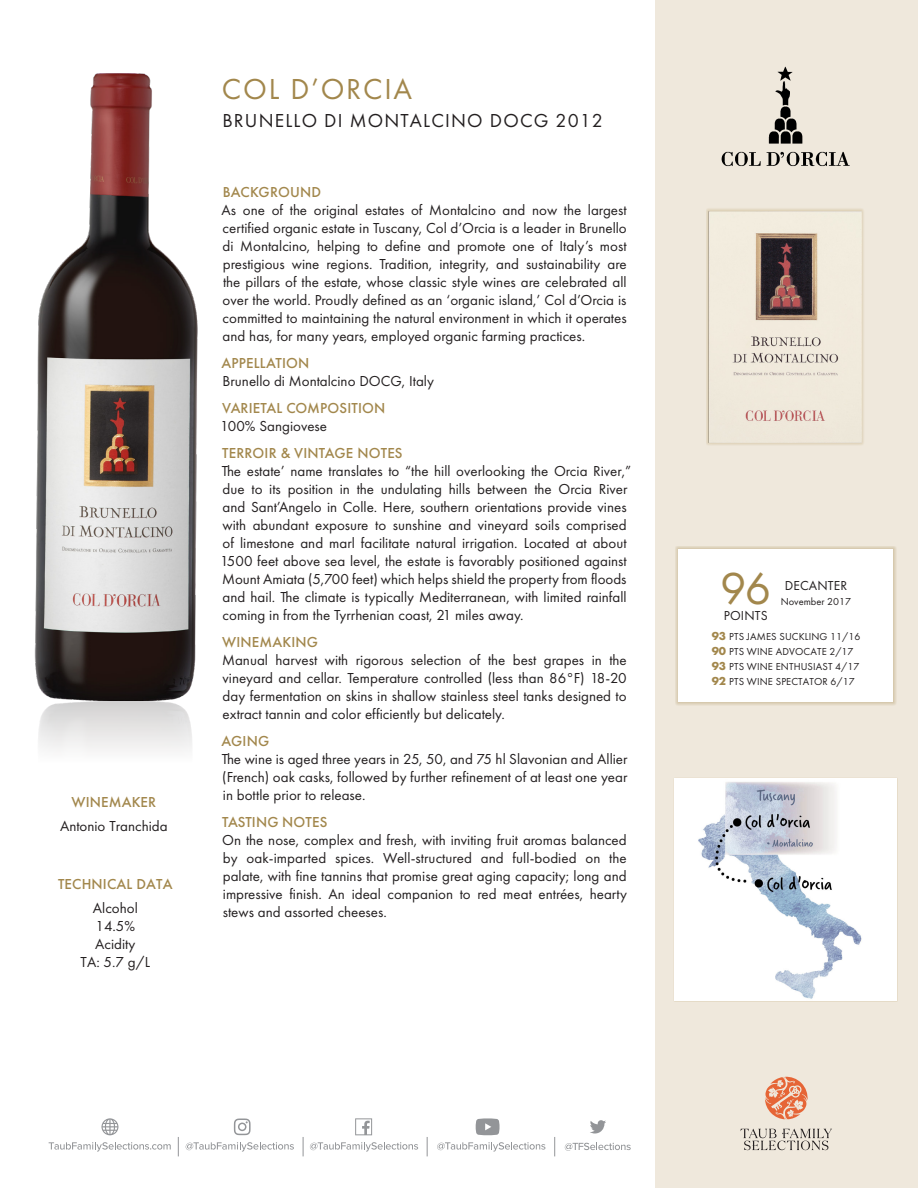
<style>
.page{position:relative;width:918px;height:1188px;background:#fff}
.page>*{position:absolute;margin:0;border:0;box-sizing:border-box;transform-origin:0 0}
.t1{font:46.5px "Futura PT";color:#a2874c}
.t2{font:30px "Futura PT";letter-spacing:.06em;color:#a2874c}
.t3{font:19.5px "Futura PT";letter-spacing:.06em;color:#231f20}
.Para_Body{font:15px/18px "Futura PT";color:#231f20;text-align:justify}
.Para_Head{font:500 15px "Futura PT";letter-spacing:.01em;color:#a2874c}
.t4{font:13.5px "Futura PT";letter-spacing:.01em;color:#231f20}
.t5{font:10.5px "Futura PT";letter-spacing:.01em;color:#231f20}
.s1{font-weight:700;font-size:12px;color:#a2874c}
</style>
<div class="page">
<div style="left:655px;top:0;width:263px;height:1188px;background:#efe8dc"></div>
<div style="left:675px;top:546px;width:221px;height:160px;background:#ddd1ba"></div>
<div style="left:678px;top:549px;width:215px;height:153px;background:#fff"></div>
<img style="left:34px;top:73px;width:164px;height:627px">
<svg style="left:565px;top:1143px;width:66px;height:8px"></svg>
<svg style="left:49px;top:1142px;width:122px;height:10px"></svg>
<svg style="left:186px;top:1142px;width:108px;height:10px"></svg>
<svg style="left:310px;top:1142px;width:108px;height:10px"></svg>
<svg style="left:437px;top:1142px;width:108px;height:10px"></svg>
<svg style="left:554px;top:1137px;width:1px;height:19px"></svg>
<svg style="left:303px;top:1137px;width:1px;height:19px"></svg>
<svg style="left:178px;top:1137px;width:1px;height:19px"></svg>
<svg style="left:355px;top:1118px;width:17px;height:17px"></svg>
<svg style="left:234px;top:1119px;width:17px;height:16px"></svg>
<svg style="left:427px;top:1137px;width:1px;height:19px"></svg>
<svg style="left:590px;top:1120px;width:16px;height:14px"></svg>
<svg style="left:101px;top:1118px;width:17px;height:17px"></svg>
<svg style="left:476px;top:1118px;width:24px;height:17px"></svg>
<svg style="left:740px;top:1129px;width:92px;height:21px"></svg>
<svg style="left:765px;top:1077px;width:43px;height:42px"></svg>
<img style="left:706px;top:208px;width:158px;height:237px">
<img style="left:721px;top:66px;width:129px;height:101px">
<div style="left:673px;top:777px;width:225px;height:225px;background:#fff"></div>
<img style="left:698px;top:782px;width:164px;height:217px">
<p class="Para_Head" style="left:71px;top:793px;width:86px">WINEMAKER</p>
<p class="Para_Body" style="left:60px;top:817px;width:109px">Antonio Tranchida</p>
<p class="Para_Head" style="left:58px;top:875px;width:116px">TECHNICAL DATA</p>
<p class="Para_Body" style="left:93px;top:899px;width:46px">Alcohol</p>
<p class="Para_Body" style="left:96px;top:917px;width:41px">14.5%</p>
<p class="Para_Body" style="left:95px;top:935px;width:42px">Acidity</p>
<p class="Para_Body" style="left:81px;top:953px;width:71px">TA: 5.7 g/L</p>
<p class="t2" style="left:222px;top:71px;width:192px">COL D’ORCIA</p>
<p class="t3" style="left:222px;top:109px;width:382px">BRUNELLO DI MONTALCINO DOCG 2012</p>
<p class="Para_Head" style="left:223px;top:183px;width:100px">BACKGROUND</p>
<p class="Para_Body" style="left:222px;top:201px;width:407px">As one of the original estates of Montalcino and now the largest certified organic estate in Tuscany, Col d’Orcia is a leader in Brunello di Montalcino, helping to define and promote one of Italy’s most prestigious wine regions. Tradition, integrity, and sustainability are the pillars of the estate, whose classic style wines are celebrated all over the world. Proudly defined as an ‘organic island,’ Col d’Orcia is committed to maintaining the natural environment in which it operates and has, for many years, employed organic farming practices.</p>
<p class="Para_Head" style="left:222px;top:354px;width:89px">APPELLATION</p>
<p class="Para_Body" style="left:223px;top:372px;width:213px">Brunello di Montalcino DOCG, Italy</p>
<p class="Para_Head" style="left:222px;top:399px;width:165px">VARIETAL COMPOSITION</p>
<p class="Para_Body" style="left:220px;top:417px;width:108px">100% Sangiovese</p>
<p class="Para_Head" style="left:222px;top:444px;width:182px">TERROIR &amp; VINTAGE NOTES</p>
<p class="Para_Body" style="left:220px;top:462px;width:413px;text-align:left">The estate’ name translates to “the hill overlooking the Orcia River,” due to its position in the undulating hills between the Orcia River and Sant’Angelo in Colle. Here, southern orientations provide vines with abundant exposure to sunshine and vineyard soils comprised of limestone and marl facilitate natural irrigation. Located at about 1500 feet above sea level, the estate is favorably positioned against Mount Amiata (5,700 feet) which helps shield the property from floods and hail. The climate is typically Mediterranean, with limited rainfall coming in from the Tyrrhenian coast, 21 miles away.</p>
<p class="Para_Head" style="left:222px;top:633px;width:97px">WINEMAKING</p>
<p class="Para_Body" style="left:222px;top:651px;width:406px">Manual harvest with rigorous selection of the best grapes in the vineyard and cellar. Temperature controlled (less than 86°F) 18-20 day fermentation on skins in shallow stainless steel tanks designed to extract tannin and color efficiently but delicately.</p>
<p class="Para_Head" style="left:222px;top:732px;width:49px">AGING</p>
<p class="Para_Body" style="left:222px;top:750px;width:407px">The wine is aged three years in 25, 50, and 75 hl Slavonian and Allier (French) oak casks, followed by further refinement of at least one year in bottle prior to release.</p>
<p class="Para_Head" style="left:222px;top:813px;width:107px">TASTING NOTES</p>
<p class="Para_Body" style="left:222px;top:831px;width:407px">On the nose, complex and fresh, with inviting fruit aromas balanced by oak-imparted spices. Well-structured and full-bodied on the palate, with fine tannins that promise great aging capacity; long and impressive finish. An ideal companion to red meat entrées, hearty stews and assorted cheeses.</p>
<p class="t1" style="left:720px;top:560px;width:52px">96</p>
<p class="t4" style="left:724px;top:608px;width:45px">POINTS</p>
<p class="t4" style="left:785px;top:578px;width:64px">DECANTER</p>
<p class="t5" style="left:781px;top:596px;width:72px">November 2017</p>
<p class="t5" style="left:712px;top:630px;width:150px"><span class="s1">93</span> PTS JAMES SUCKLING 11/16</p>
<p class="t5" style="left:712px;top:645px;width:143px"><span class="s1">90</span> PTS WINE ADVOCATE 2/17</p>
<p class="t5" style="left:712px;top:660px;width:149px"><span class="s1">93</span> PTS WINE ENTHUSIAST 4/17</p>
<p class="t5" style="left:712px;top:675px;width:144px"><span class="s1">92</span> PTS WINE SPECTATOR 6/17</p>
</div>
